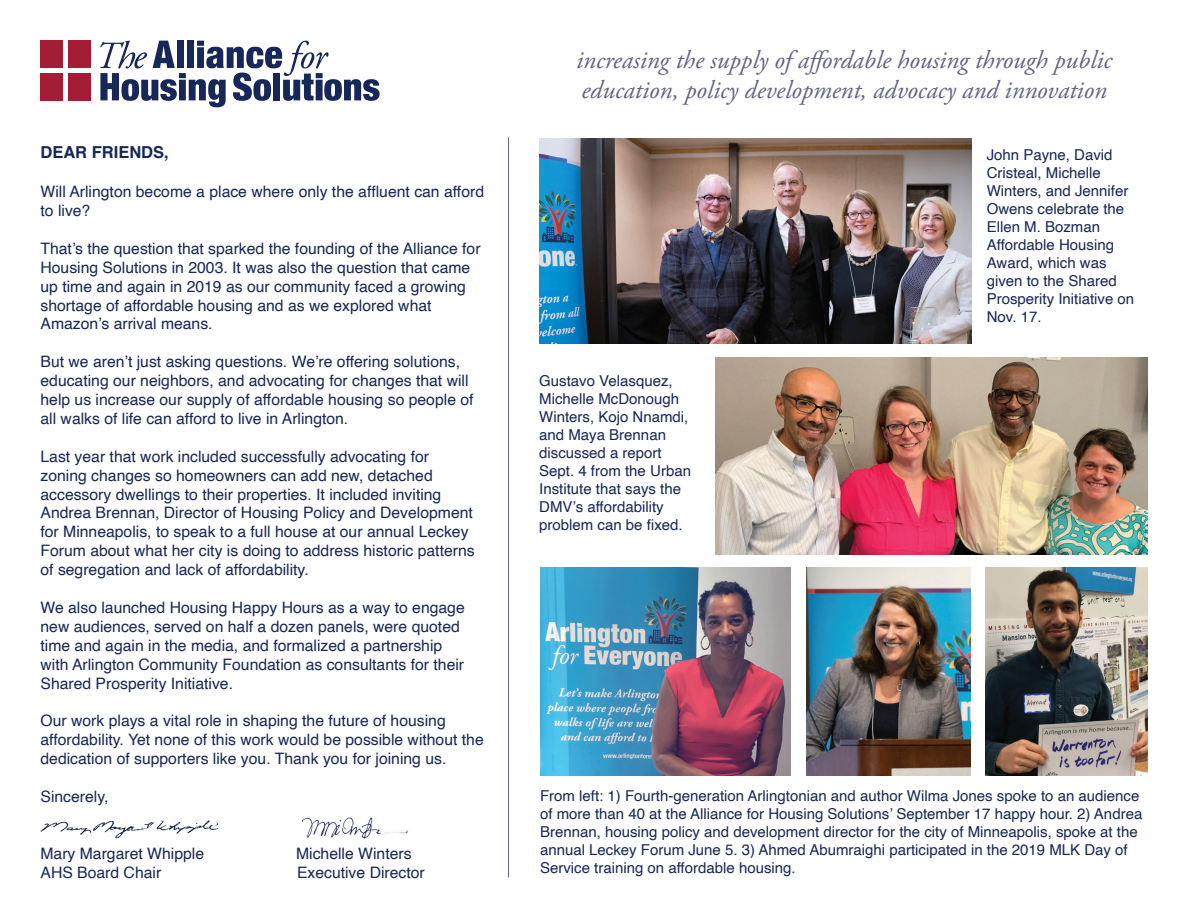
<style>
.page{position:relative;width:1188px;height:918px;background:#fff}
.page>*{position:absolute;margin:0;border:0;box-sizing:border-box;transform-origin:0 0}
.t1{font:italic 25.5px/30.6px "Adobe Garamond Pro";color:#626385}
.t2{font:700 16.5px "Helvetica";color:#172757}
.t3{font:15.75px/18.9px "Helvetica";color:#172757}
.t4{font:15px/18px "Helvetica";color:#172757}
</style>
<div class="page">
<div style="left:40px;top:73px;width:23px;height:27px;background:#a31e35"></div>
<div style="left:68px;top:73px;width:22px;height:27px;background:#a31e35"></div>
<div style="left:40px;top:41px;width:23px;height:27px;background:#a31e35"></div>
<div style="left:68px;top:40px;width:22px;height:28px;background:#a31e35"></div>
<svg style="left:100px;top:41px;width:280px;height:66px"></svg>
<svg style="left:41px;top:820px;width:178px;height:18px"></svg>
<img style="left:301px;top:817px;width:107px;height:22px">
<img style="left:539px;top:139px;width:432px;height:205px">
<img style="left:715px;top:357px;width:433px;height:197px">
<img style="left:807px;top:568px;width:163px;height:207px">
<img style="left:541px;top:568px;width:250px;height:207px">
<img style="left:986px;top:568px;width:162px;height:207px">
<hr style="left:508px;top:137px;width:1px;height:740px;background:#626385">
<p class="t2" style="left:40px;top:139px;width:130px">DEAR FRIENDS,</p>
<p class="t3" style="left:40px;top:183px;width:445px">Will Arlington become a place where only the affluent can afford to live?</p>
<p class="t3" style="left:40px;top:239px;width:442px">That’s the question that sparked the founding of the Alliance for Housing Solutions in 2003. It was also the question that came up time and again in 2019 as our community faced a growing shortage of affordable housing and as we explored what Amazon’s arrival means.</p>
<p class="t3" style="left:40px;top:353px;width:435px">But we aren’t just asking questions. We’re offering solutions, educating our neighbors, and advocating for changes that will help us increase our supply of affordable housing so people of all walks of life can afford to live in Arlington.</p>
<p class="t3" style="left:40px;top:447px;width:436px">Last year that work included successfully advocating for zoning changes so homeowners can add new, detached accessory dwellings to their properties. It included inviting Andrea Brennan, Director of Housing Policy and Development for Minneapolis, to speak to a full house at our annual Leckey Forum about what her city is doing to address historic patterns of segregation and lack of affordability.</p>
<p class="t3" style="left:40px;top:598px;width:426px">We also launched Housing Happy Hours as a way to engage new audiences, served on half a dozen panels, were quoted time and again in the media, and formalized a partnership with Arlington Community Foundation as consultants for their Shared Prosperity Initiative.</p>
<p class="t3" style="left:40px;top:712px;width:445px">Our work plays a vital role in shaping the future of housing affordability. Yet none of this work would be possible without the dedication of supporters like you. Thank you for joining us.</p>
<p class="t3" style="left:40px;top:787px;width:69px">Sincerely,</p>
<p class="t3" style="left:40px;top:844px;width:165px">Mary Margaret Whipple</p>
<p class="t3" style="left:296px;top:844px;width:117px">Michelle Winters</p>
<p class="t3" style="left:40px;top:863px;width:122px">AHS Board Chair</p>
<p class="t3" style="left:297px;top:863px;width:129px">Executive Director</p>
<h1 class="t1" style="left:576px;top:45px;width:537px">increasing the supply of affordable housing through public education, policy development, advocacy and innovation</h1>
<p class="t4" style="left:539px;top:372px;width:153px">Gustavo Velasquez,<br>Michelle McDonough<br>Winters, Kojo Nnamdi, and Maya Brennan discussed a report<br>Sept. 4 from the Urban<br>Institute that says the<br>DMV’s affordability problem can be fixed.</p>
<p class="t4" style="left:987px;top:146px;width:149px">John Payne, David<br>Cristeal, Michelle<br>Winters, and Jennifer<br>Owens celebrate the<br>Ellen M. Bozman<br>Affordable Housing<br>Award, which was given to the Shared<br>Prosperity Initiative on<br>Nov. 17.</p>
<p class="t4" style="left:540px;top:787px;width:604px">From left: 1) Fourth-generation Arlingtonian and author Wilma Jones spoke to an audience of more than 40 at the Alliance for Housing Solutions’ September 17 happy hour. 2) Andrea Brennan, housing policy and development director for the city of Minneapolis, spoke at the annual Leckey Forum June 5. 3) Ahmed Abumraighi participated in the 2019 MLK Day of Service training on affordable housing.</p>
</div>
